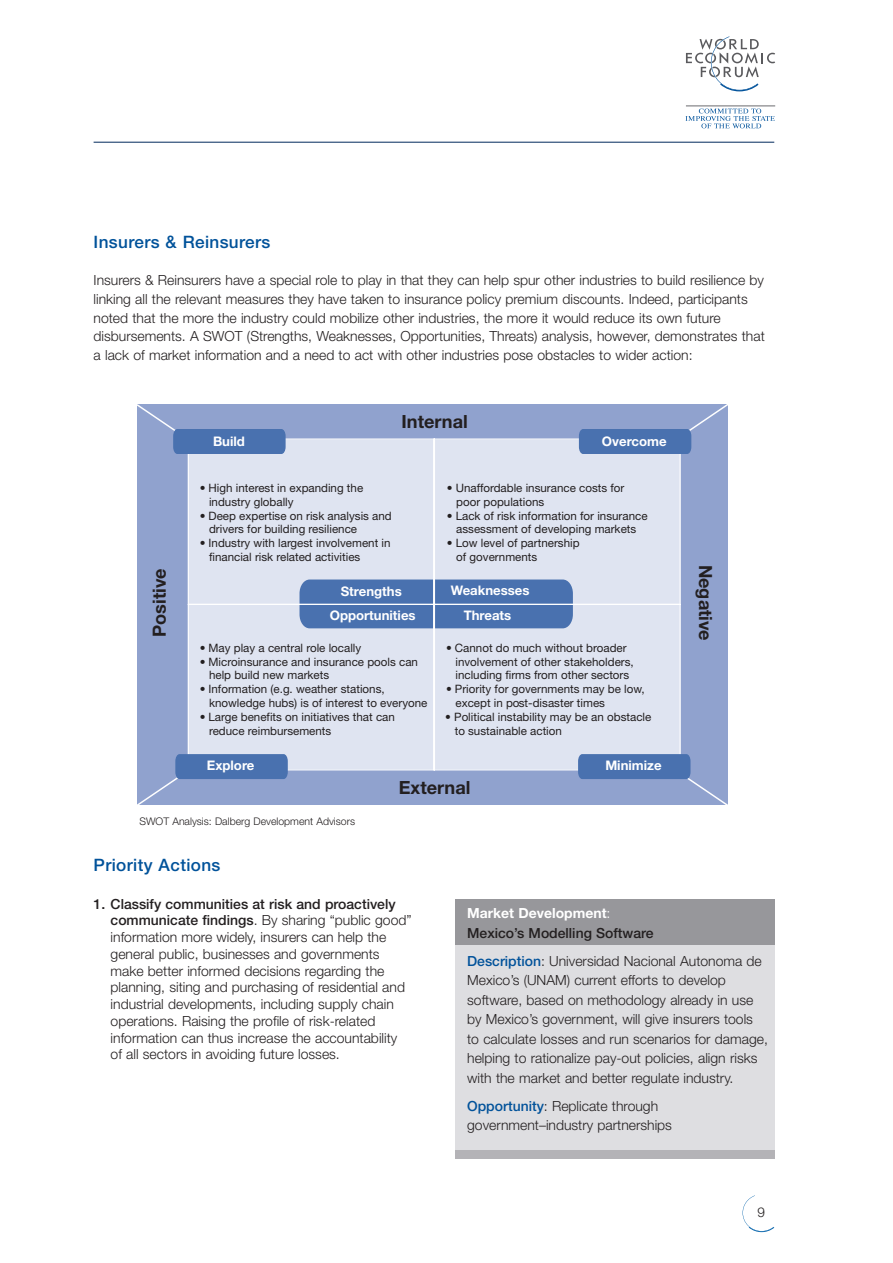
<style>
.page{position:relative;width:893px;height:1263px;background:#fff}
.page>*{position:absolute;margin:0;border:0;box-sizing:border-box;transform-origin:0 0}
.t1{font:700 18.15px "Helvetica Neue";color:#231f20}
.t2{font:500 17.1px "Helvetica Neue";letter-spacing:.02em;color:#01529a}
.t3{font:300 13.95px/16.8px "Helvetica Neue";color:#231f20}
.t4{font:500 13.95px/19.5px "Helvetica Neue";color:#231f20}
.t5{font:300 13.5px "Helvetica Neue";color:#231f20}
.t6{font:700 13.2px/23.9px "Helvetica Neue";color:#fff;text-align:center}
.t7{font:11.55px/13.8px "Helvetica Neue";color:#231f20}
.t8{font:300 10.5px "Helvetica Neue";color:#231f20}
.s1{font-weight:500}
.s2{font-weight:700;color:#fff}
.s3{font-weight:300;color:#fff}
.s4{font-weight:500;color:#01529a}
</style>
<div class="page">
<hr style="left:686px;top:106px;width:89px;height:1px;background:#6c6d70">
<svg style="left:685px;top:109px;width:89px;height:19px"></svg>
<svg style="left:686px;top:36px;width:89px;height:55px"></svg>
<hr style="left:94px;top:142px;width:680px;height:1px;background:#00295c">
<svg style="left:742px;top:1195px;width:32px;height:37px"></svg>
<div style="left:137px;top:404px;width:591px;height:401px;background:#90a2ce"></div>
<svg style="left:188px;top:438px;width:492px;height:332px;background:#d2daeb"></svg>
<div style="left:173px;top:429px;width:112px;height:25px;background:#4971af"></div>
<div style="left:579px;top:429px;width:112px;height:25px;background:#4971af"></div>
<div style="left:578px;top:754px;width:112px;height:25px;background:#4971af"></div>
<div style="left:175px;top:754px;width:113px;height:25px;background:#4971af"></div>
<hr style="left:188px;top:604px;width:492px;height:1px;background:#fff">
<hr style="left:433px;top:439px;width:2px;height:331px;background:#fff">
<div style="left:455px;top:904px;width:319px;height:248px;background:#dedee1"></div>
<div style="left:455px;top:899px;width:319px;height:45px;background:#97979b"></div>
<div style="left:455px;top:1151px;width:319px;height:8px;background:#b4b3b7"></div>
<p class="t2" style="left:94px;top:236px;width:178px">Insurers &amp; Reinsurers</p>
<p class="t3" style="left:94px;top:272px;width:672px;line-height:18.6px">Insurers &amp; Reinsurers have a special role to play in that they can help spur other industries to build resilience by linking all the relevant measures they have taken to insurance policy premium discounts. Indeed, participants noted that the more the industry could mobilize other industries, the more it would reduce its own future disbursements. A SWOT (Strengths, Weaknesses, Opportunities, Threats) analysis, however, demonstrates that a lack of market information and a need to act with other industries pose obstacles to wider action:</p>
<p class="t6" style="left:213px;top:431px;width:33px">Build</p>
<h1 class="t1" style="left:401px;top:415px;width:68px">Internal</h1>
<p class="t6" style="left:602px;top:431px;width:66px">Overcome</p>
<p class="t7" style="left:209px;top:482px;width:156px;text-indent:-9px">• High intere t in expanding the indu try globally</p>
<p class="t7" style="left:200px;top:510px;width:157px">• Deep experti e on ri k analy</p>
<p class="t7" style="left:372px;top:510px;width:21px">and</p>
<p class="t7" style="left:209px;top:524px;width:149px">driver for building re ilience</p>
<p class="t7" style="left:209px;top:537px;width:183px;text-indent:-9px">• Indu try with large t involvement in financial ri k related activitie</p>
<p class="t7" style="left:447px;top:482px;width:147px">• Unaffordable in urance co</p>
<p class="t7" style="left:610px;top:482px;width:15px">for</p>
<p class="t7" style="left:456px;top:496px;width:84px">poor population</p>
<p class="t7" style="left:447px;top:510px;width:202px;text-align:center">• Lack of ri k information for in urance ss ssment of developing market</p>
<p class="t7" style="left:456px;top:537px;width:125px;text-indent:-9px">• Low level of partner hip of government</p>
<h1 class="t1" style="left:153px;top:637px;width:70px;rotate:-90deg">Positive</h1>
<h1 class="t1" style="left:712px;top:565px;width:78px;rotate:90deg">Negative</h1>
<p class="t7" style="left:200px;top:642px;width:163px">• May play a central role locally</p>
<p class="t7" style="left:209px;top:656px;width:210px;text-indent:-9px">• Microin urance and in urance pool can help build new market</p>
<p class="t7" style="left:209px;top:683px;width:220px;text-indent:-9px">• Information (e.g. weather tation knowledge hub ) i of intere t to everyone</p>
<p class="t7" style="left:209px;top:711px;width:187px;text-indent:-9px">• Large benefit on initiative that can reduce reimbur ement</p>
<p class="t6" style="left:330px;top:581px;width:80px">Strength<br>Opportunitie</p>
<p class="t6" style="left:450px;top:579px;width:73px;line-height:24.8px">Weaknesse<br>Threat</p>
<p class="t7" style="left:455px;top:642px;width:173px;text-indent:-9px">• Cannot do much without broader involvement of other takeholder including firm from other ector</p>
<p class="t7" style="left:455px;top:683px;width:191px;text-indent:-9px">• Priority for government may be low, except in po t-di</p>
<p class="t7" style="left:560px;top:697px;width:41px">ter time</p>
<p class="t7" style="left:454px;top:711px;width:198px;text-indent:-9px">• Political in tability may be an ob tacle to</p>
<p class="t7" style="left:486px;top:725px;width:77px">tainable action</p>
<p class="t6" style="left:207px;top:754px;width:49px">Explore</p>
<p class="t8" style="left:139px;top:817px;width:217px">SWOT Analysis: Dalberg Development Advisors</p>
<h1 class="t1" style="left:399px;top:781px;width:73px">External</h1>
<p class="t6" style="left:605px;top:754px;width:58px">Minimize</p>
<p class="t2" style="left:94px;top:859px;width:128px">Priority Actions</p>
<p class="t3" style="left:111px;top:897px;width:302px;text-indent:-17px"><span class="s1">1. Classify communities at risk and proactively communicate findings</span>. By sharing “public good” information more widely, insurers can help the general public, businesses and governments make better informed decisions regarding the planning, siting and purchasing of residential and industrial developments, including supply chain operations. Raising the profile of risk-related information can thus increase the accountability of all sectors in avoiding future losses.</p>
<p class="t4" style="left:467px;top:905px;width:188px"><span class="s2">Market Development</span><span class="s3">:<br></span>Mexico’s Modelling Software</p>
<p class="t3" style="left:467px;top:953px;width:302px;line-height:19.5px"><span class="s4">Description</span>: Universidad Nacional Autonoma de Mexico’s (UNAM) current efforts to develop software, based on methodology already in use by Mexico’s government, will give insurers tools to calculate losses and run scenarios for damage, helping to rationalize pay-out policies, align risks with the market and better regulate industry.</p>
<p class="t3" style="left:467px;top:1098px;width:206px;line-height:19.5px"><span class="s4">Opportunity</span>: Replicate through government–industry partnerships</p>
<p class="t5" style="left:757px;top:1208px;width:9px">9</p>
</div>
